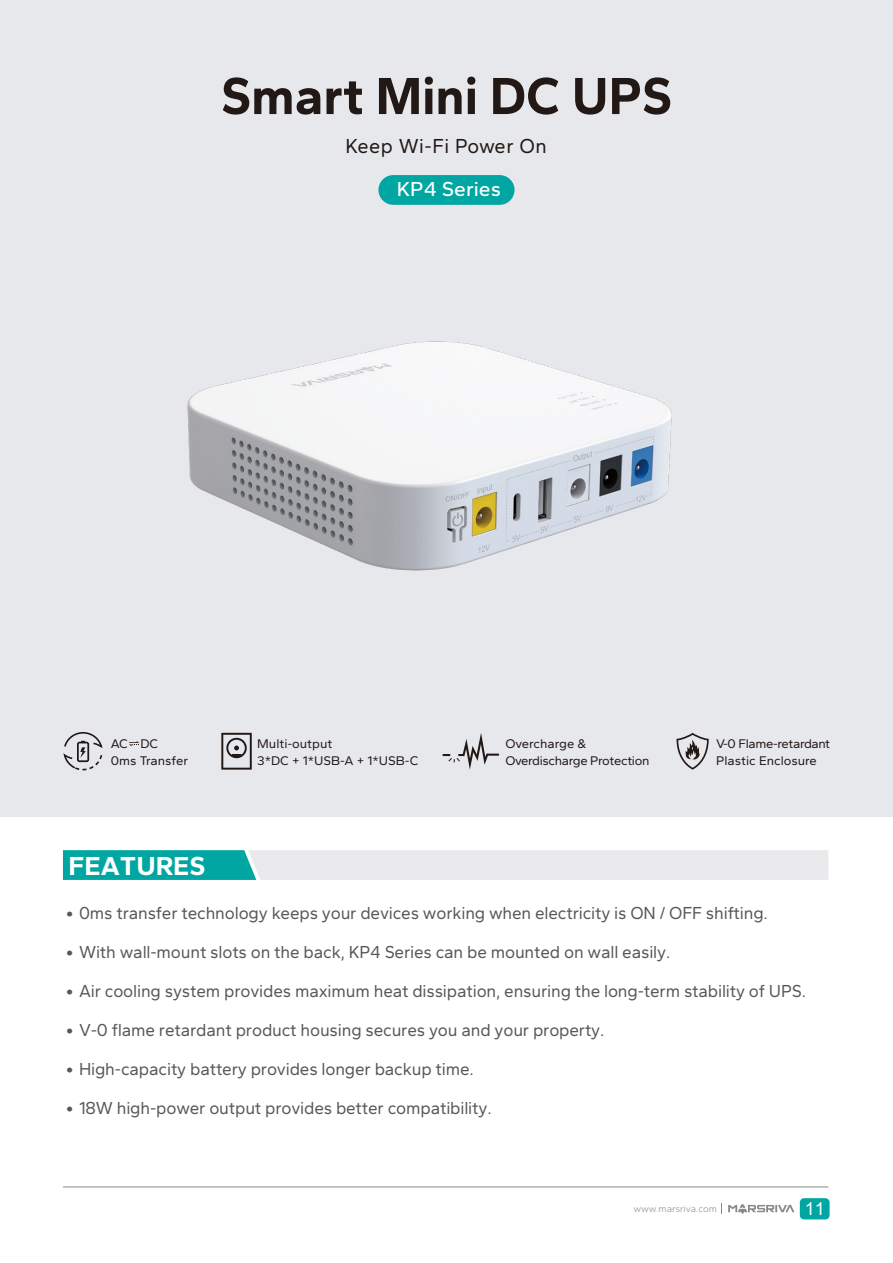
<style>
.page{position:relative;width:893px;height:1263px;background:#fff}
.page>*{position:absolute;margin:0;border:0;box-sizing:border-box;transform-origin:0 0}
.t1{font:54px "Gantari";color:#221815;scale:.95 1}
.t2{font:27px "Gantari";color:#fff}
.t3{font:21px "Gantari";letter-spacing:.025em;color:#221815;scale:.95 1}
.t4{font:21px "Gantari";color:#fff}
.t5{font:18px/39px "Gantari";letter-spacing:-.01em;color:#595757;scale:.95 1}
.t6{font:18px "Arial";color:#fff}
.t7{font:13.05px/16.2px "Gantari";color:#221815}
.t8{font:13.05px/16.2px "Gantari";letter-spacing:-.025em;color:#221815}
.t9{font:9.75px "Gantari";letter-spacing:-.01em;color:#89898a}
.s1{font-family:"Microsoft Ya Hei";font-weight:700}
</style>
<div class="page">
<div style="left:0;top:0;width:893px;height:817px;background:#e6e8ec"></div>
<div style="left:800px;top:1198px;width:30px;height:21px;background:#00a6a1;border-radius:4px"></div>
<svg style="left:728px;top:1204px;width:66px;height:10px"></svg>
<svg style="left:63px;top:850px;width:765px;height:30px;background:#b0d9d9"></svg>
<hr style="left:63px;top:1187px;width:765px;height:1px;background:#89898a">
<div style="left:378px;top:175px;width:136px;height:30px;background:#00a6a1;border-radius:15px"></div>
<svg style="left:442px;top:733px;width:57px;height:37px"></svg>
<svg style="left:676px;top:733px;width:33px;height:37px"></svg>
<svg style="left:221px;top:733px;width:31px;height:37px"></svg>
<svg style="left:63px;top:732px;width:40px;height:39px"></svg>
<svg style="left:129px;top:741px;width:10px;height:5px"></svg>
<img style="left:187px;top:341px;width:485px;height:230px">
<h1 class="t1" style="left:221px;top:61px;width:477px">Smart Mini DC UPS</h1>
<p class="t3" style="left:345px;top:132px;width:214px">Keep Wi-Fi Power On</p>
<p class="t4" style="left:397px;top:175px;width:106px">KP4 Series</p>
<p class="t7" style="left:111px;top:735px;width:79px">AC DC<br>0ms Transfer</p>
<p class="t7" style="left:257px;top:735px;width:163px">Multi-output<br>3*DC + 1*USB-A + 1*USB-C</p>
<p class="t8" style="left:505px;top:735px;width:146px">Overcharge &amp;<br>Overdischarge Protection</p>
<p class="t7" style="left:716px;top:735px;width:115px">V-0 Flame-retardant<br>Plastic Enclosure</p>
<h2 class="t2" style="left:69px;top:848px;width:138px">FEATURES</h2>
<p class="t5" style="left:66px;top:893px;width:781px"><span class="s1">·</span> 0ms transfer technology keeps your devices working when electricity is ON / OFF shifting.<br><span class="s1">·</span> With wall-mount slots on the back, KP4 Series can be mounted on wall easily.<br><span class="s1">·</span> Air cooling system provides maximum heat dissipation, ensuring the long-term stability of UPS. <span class="s1">·</span> V-0 flame retardant product housing secures you and your property.<br><span class="s1">·</span> High-capacity battery provides longer backup time.<br><span class="s1">·</span> 18W high-power output provides better compatibility.</p>
<p class="t9" style="left:633px;top:1202px;width:85px">www.marsriva.com</p>
<p class="t6" style="left:805px;top:1196px;width:22px">11</p>
</div>
